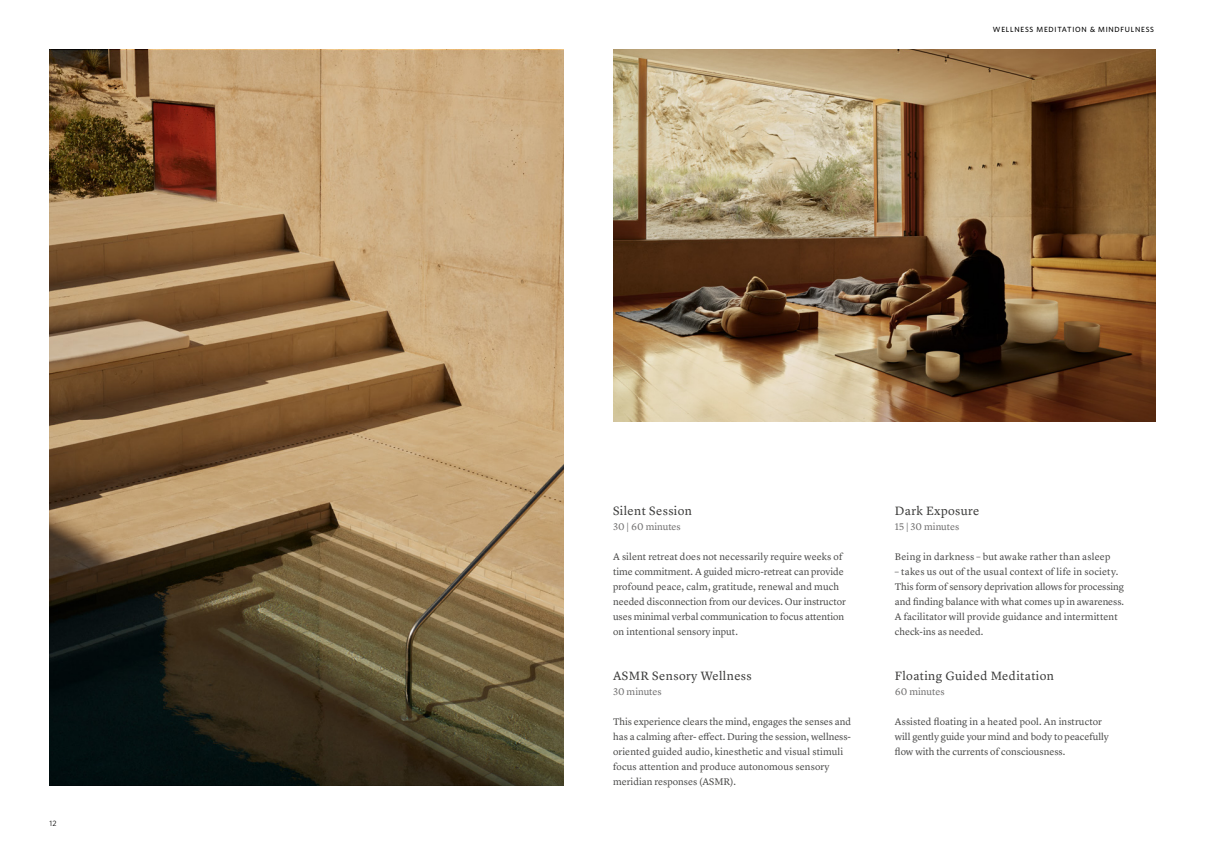
<style>
.page{position:relative;width:1205px;height:851px;background:#fff}
.page>*{position:absolute;margin:0;border:0;box-sizing:border-box;transform-origin:0 0}
.t1{font:12.5px "Lyon Text Aman Regular";letter-spacing:.03em;color:#3c3c3b}
.t2{font:10px/15px "Lyon Text Aman Regular";color:#4a4a49}
.t3{font:10px "Lyon Text Aman Regular";color:#706f6f}
.t4{font:7.75px "Whitney";color:#000}
.t5{font:500 7.5px "Whitney";letter-spacing:.1em;color:#000}
</style>
<div class="page">
<img style="left:50px;top:50px;width:513px;height:735px">
<img style="left:613px;top:50px;width:542px;height:372px">
<p class="t4" style="left:50px;top:817px;width:9px">12</p>
<p class="t5" style="left:993px;top:25px;width:163px">WELLNESS MEDITATION &amp; MINDFULNESS</p>
<p class="t1" style="left:613px;top:501px;width:80px">Silent Session</p>
<p class="t3" style="left:613px;top:519px;width:69px">30 | 60 minutes</p>
<p class="t2" style="left:613px;top:548px;width:234px">A silent retreat does not necessarily require weeks of time commitment. A guided micro-retreat can provide profound peace, calm, gratitude, renewal and much needed disconnection from our devices. Our instructor uses minimal verbal communication to focus attention on intentional sensory input.</p>
<p class="t1" style="left:613px;top:666px;width:140px">ASMR Sensory Wellness</p>
<p class="t3" style="left:613px;top:684px;width:50px">30 minutes</p>
<p class="t2" style="left:613px;top:713px;width:240px">This experience clears the mind, engages the senses and has a calming after- effect. During the session, wellness&shy;oriented guided audio, kinesthetic and visual stimuli focus attention and produce autonomous sensory meridian responses (ASMR).</p>
<p class="t1" style="left:895px;top:501px;width:86px">Dark Exposure</p>
<p class="t3" style="left:895px;top:519px;width:66px">15 | 30 minutes</p>
<p class="t2" style="left:895px;top:548px;width:217px">Being in darkness – but awake rather than asleep</p>
<p class="t2" style="left:895px;top:563px;width:231px">– takes us out of the usual context of life in society.<br>This form of sensory deprivation allows for processing and finding balance with what comes up in awareness.<br>A facilitator will provide guidance and intermittent check-ins as needed.</p>
<p class="t1" style="left:895px;top:666px;width:161px">Floating Guided Meditation</p>
<p class="t3" style="left:895px;top:684px;width:51px">60 minutes</p>
<p class="t2" style="left:895px;top:713px;width:215px">Assisted floating in a heated pool. An instructor will gently guide your mind and body to peacefully flow with the currents of consciousness.</p>
</div>
